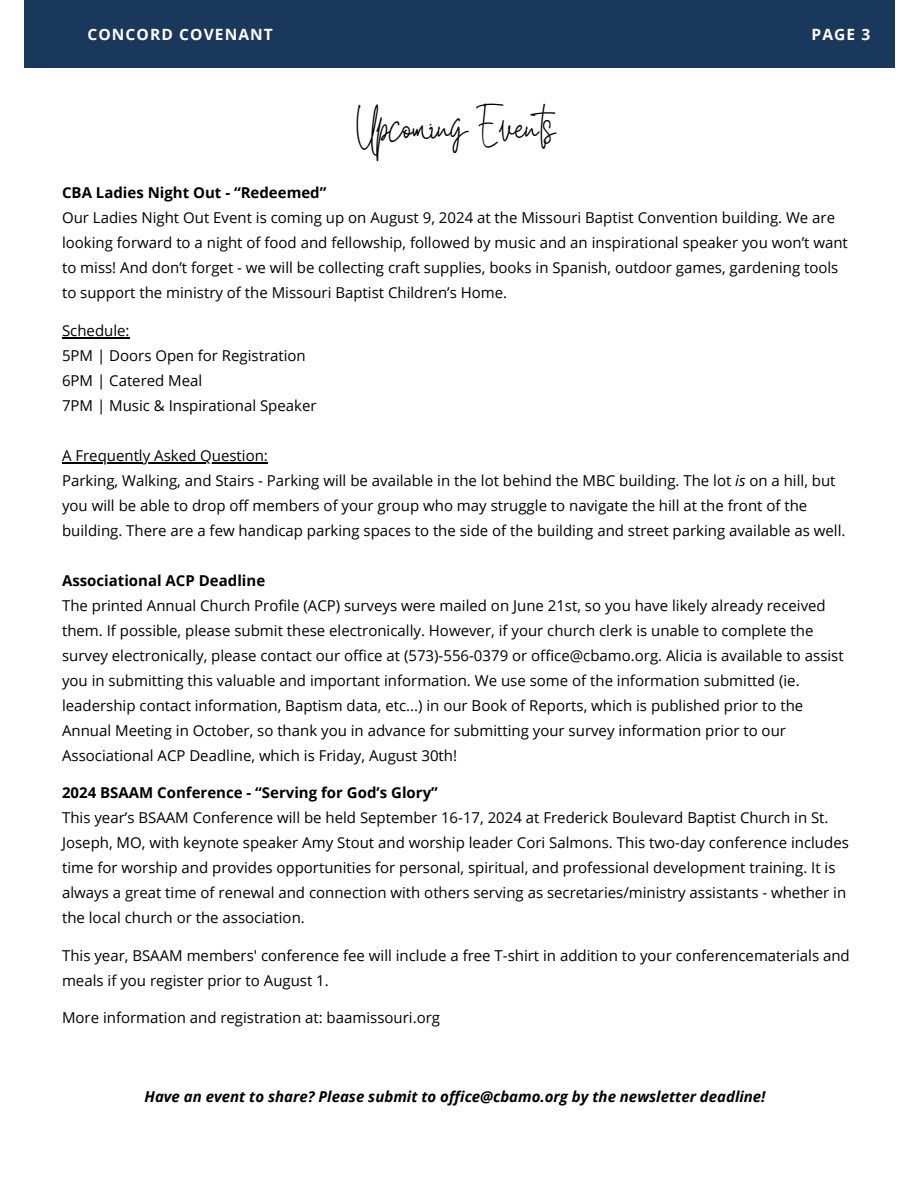
<style>
.page{position:relative;width:918px;height:1188px;background:#fff}
.page>*{position:absolute;margin:0;border:0;box-sizing:border-box;transform-origin:0 0}
.t1{font:30px "White Star";color:#000}
.t2{font:700 15.6px "Open Sans";letter-spacing:.07em;color:#fff}
.t3{font:15px/25px "Open Sans";color:#000}
.t4{font:700 15px "Open Sans";color:#000}
.t5{font:italic 700 15px "Open Sans";color:#000}
.s1{font-style:italic}
</style>
<div class="page">
<div style="left:24px;top:0;width:870px;height:68px;background:#1a375c"></div>
<hr style="left:62px;top:337px;width:68px;height:1px;background:#000">
<hr style="left:62px;top:462px;width:206px;height:1px;background:#000">
<p class="t2" style="left:87px;top:24px;width:187px">CONCORD COVENANT</p>
<p class="t2" style="left:812px;top:24px;width:60px">PAGE 3</p>
<h1 class="t1" style="left:357px;top:120px;width:209px">Upcoming Events</h1>
<p class="t4" style="left:62px;top:182px;width:266px">CBA Ladies Night Out - “Redeemed”</p>
<p class="t3" style="left:62px;top:205px;width:787px">Our Ladies Night Out Event is coming up on August 9, 2024 at the Missouri Baptist Convention building. We are looking forward to a night of food and fellowship, followed by music and an inspirational speaker you won’t want to miss! And don’t forget - we will be collecting craft supplies, books in Spanish, outdoor games, gardening tools to support the ministry of the Missouri Baptist Children’s Home.</p>
<p class="t3" style="left:62px;top:318px;width:256px">Schedule:<br>5PM | Doors Open for Registration<br>6PM | Catered Meal<br>7PM | Music &amp; Inspirational Speaker</p>
<p class="t3" style="left:62px;top:443px;width:785px">A Frequently Asked Question:<br>Parking, Walking, and Stairs - Parking will be available in the lot behind the MBC building. The lot <span class="s1">is</span> on a hill, but you will be able to drop off members of your group who may struggle to navigate the hill at the front of the building. There are a few handicap parking spaces to the side of the building and street parking available as well.</p>
<p class="t4" style="left:62px;top:570px;width:205px">Associational ACP Deadline</p>
<p class="t3" style="left:62px;top:593px;width:783px">The printed Annual Church Profile (ACP) surveys were mailed on June 21st, so you have likely already received them. If possible, please submit these electronically. However, if your church clerk is unable to complete the survey electronically, please contact our office at (573)-556-0379 or office@cbamo.org. Alicia is available to assist you in submitting this valuable and important information. We use some of the information submitted (ie. leadership contact information, Baptism data, etc...) in our Book of Reports, which is published prior to the Annual Meeting in October, so thank you in advance for submitting your survey information prior to our Associational ACP Deadline, which is Friday, August 30th!</p>
<p class="t4" style="left:62px;top:782px;width:377px">2024 BSAAM Conference - “Serving for God’s Glory”</p>
<p class="t3" style="left:62px;top:805px;width:788px">This year’s BSAAM Conference will be held September 16-17, 2024 at Frederick Boulevard Baptist Church in St.<br>Joseph, MO, with keynote speaker Amy Stout and worship leader Cori Salmons. This two-day conference includes time for worship and provides opportunities for personal, spiritual, and professional development training. It is always a great time of renewal and connection with others serving as secretaries/ministry assistants - whether in the local church or the association.</p>
<p class="t3" style="left:62px;top:943px;width:789px">This year, BSAAM members' conference fee will include a free T-shirt in addition to your conferencematerials and meals if you register prior to August 1.</p>
<p class="t3" style="left:62px;top:1005px;width:380px">More information and registration at: baamissouri.org</p>
<p class="t5" style="left:145px;top:1086px;width:623px">Have an event to share? Please submit to office@cbamo.org by the newsletter deadline!</p>
</div>
